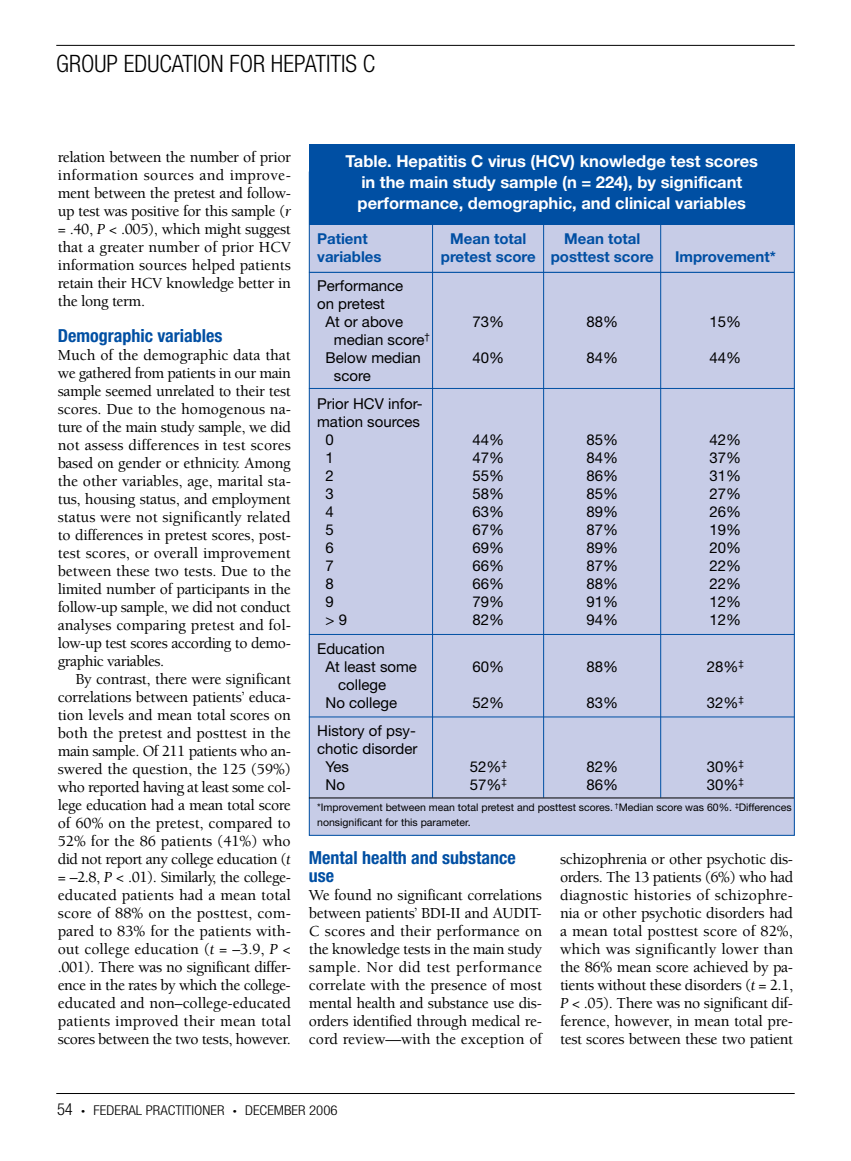
<style>
.page{position:relative;width:851px;height:1161px;background:#fff}
.page>*{position:absolute;margin:0;border:0;box-sizing:border-box;transform-origin:0 0}
.t1{font:300 condensed 24px "Helvetica Neue";color:#000}
.t2{font:700 condensed 18px/18px "Helvetica Neue";color:#004fa3}
.t3{font:700 16.5px/21px "Helvetica Neue";color:#fff;text-align:center}
.t4{font:500 15.75px/18px "Berkeley";letter-spacing:-.02em;color:#000;text-align:justify}
.t5{font:15px/18px "Helvetica Neue";color:#000}
.t6{font:700 15px "Helvetica Neue";color:#004fa3}
.t7{font:300 condensed 13.5px "Helvetica Neue";color:#000;scale:1.1 1}
.t8{font:10.5px/15px "Helvetica Neue";color:#000}
.s1{font-weight:400;font-style:italic}
.s2{font-size:16.5px}
.s3{font-size:7.5px}
</style>
<div class="page">
<hr style="left:56px;top:1093px;width:738px;height:1px;background:#000">
<hr style="left:56px;top:45px;width:738px;height:1px;background:#000">
<div style="left:309px;top:172px;width:485px;height:663px;background:#c7cce7"></div>
<div style="left:309px;top:145px;width:485px;height:80px;background:#004fa3"></div>
<hr style="left:309px;top:272px;width:485px;height:1px;background:#004fa3">
<hr style="left:309px;top:388px;width:485px;height:1px;background:#004fa3">
<hr style="left:543px;top:221px;width:1px;height:577px;background:#004fa3">
<hr style="left:432px;top:218px;width:1px;height:580px;background:#004fa3">
<hr style="left:660px;top:218px;width:1px;height:580px;background:#004fa3">
<hr style="left:309px;top:634px;width:485px;height:1px;background:#004fa3">
<hr style="left:309px;top:717px;width:485px;height:1px;background:#004fa3">
<hr style="left:309px;top:798px;width:485px;height:1px;background:#000">
<h1 class="t1" style="left:56px;top:50px;width:320px">GROUP EDUCATION FOR HEPATITIS C</h1>
<p class="t4" style="left:58px;top:148px;width:235px">relation between the number of prior information sources and improve&shy;ment between the pretest and follow&shy;up test was positive for this sample (<span class="s1">r </span>= .40, <span class="s1">P</span> &lt; .005), which might suggest that a greater number of prior HCV information sources helped patients retain their HCV knowledge better in the long term.</p>
<p class="t2" style="left:58px;top:326px;width:166px">Demographic variables</p>
<p class="t4" style="left:58px;top:346px;width:235px">Much of the demographic data that we gathered from patients in our main sample seemed unrelated to their test scores. Due to the homogenous na&shy;ture of the main study sample, we did not assess differences in test scores based on gender or ethnicity. Among the other variables, age, marital sta&shy;tus, housing status, and employment status were not significantly related to differences in pretest scores, post&shy;test scores, or overall improvement between these two tests. Due to the limited number of participants in the follow-up sample, we did not conduct analyses comparing pretest and fol&shy;low-up test scores according to demo&shy;graphic variables.</p>
<p class="t4" style="left:58px;top:670px;width:235px;text-indent:18px">By contrast, there were significant correlations between patients’ educa&shy;tion levels and mean total scores on both the pretest and posttest in the main sample. Of 211 patients who an&shy;swered the question, the 125 (59%) who reported having at least some col&shy;lege education had a mean total score of 60% on the pretest, compared to 52% for the 86 patients (41%) who did not report any college education (<span class="s1">t </span>= –2.8, <span class="s1">P</span> &lt; .01). Similarly, the college&shy;educated patients had a mean total score of 88% on the posttest, com&shy;pared to 83% for the patients with&shy;out college education (<span class="s1">t</span> = –3.9, <span class="s1">P</span> &lt; .001). There was no significant differ&shy;ence in the rates by which the college&shy;educated and non–college-educated patients improved their mean total scores between the two tests, however.</p>
<p class="t3" style="left:345px;top:151px;width:414px">Table. Hepatitis C virus (HCV) knowledge test scores in the main study sample (n = 224), by significant performance, demographic, and clinical variables</p>
<p class="t6" style="left:317px;top:230px;width:52px">Patient</p>
<p class="t6" style="left:450px;top:230px;width:78px">Mean total</p>
<p class="t6" style="left:564px;top:230px;width:78px">Mean total</p>
<p class="t6" style="left:317px;top:248px;width:66px">variables</p>
<p class="t6" style="left:441px;top:248px;width:214px">pretest score posttest score</p>
<p class="t6" style="left:675px;top:248px;width:102px">Improvement*</p>
<p class="t5" style="left:317px;top:276px;width:88px">Performance</p>
<p class="t5" style="left:317px;top:294px;width:69px">on pretest</p>
<p class="t5" style="left:325px;top:312px;width:79px">At or above</p>
<p class="t5" style="left:472px;top:312px;width:33px">73%</p>
<p class="t5" style="left:586px;top:312px;width:33px">88%</p>
<p class="t5" style="left:709px;top:312px;width:33px">15%</p>
<p class="t5" style="left:325px;top:330px;width:106px;text-indent:8px">median score<sup>†<br></sup>Below median</p>
<p class="t5" style="left:472px;top:348px;width:33px">40%</p>
<p class="t5" style="left:586px;top:348px;width:33px">84%</p>
<p class="t5" style="left:709px;top:348px;width:33px">44%</p>
<p class="t5" style="left:317px;top:361px;width:107px;line-height:28.5px;text-indent:17px">score<br>Prior HCV infor-</p>
<p class="t5" style="left:325px;top:413px;width:96px;text-indent:-8px">mation sources<br>0</p>
<p class="t5" style="left:472px;top:431px;width:33px">44%</p>
<p class="t5" style="left:586px;top:431px;width:33px">85%</p>
<p class="t5" style="left:709px;top:431px;width:33px">42%</p>
<p class="t5" style="left:325px;top:449px;width:10px">1</p>
<p class="t5" style="left:472px;top:449px;width:33px">47%</p>
<p class="t5" style="left:586px;top:449px;width:33px">84%</p>
<p class="t5" style="left:709px;top:449px;width:33px">37%</p>
<p class="t5" style="left:325px;top:467px;width:10px">2</p>
<p class="t5" style="left:472px;top:467px;width:33px">55%</p>
<p class="t5" style="left:586px;top:467px;width:33px">86%</p>
<p class="t5" style="left:709px;top:467px;width:33px">31%</p>
<p class="t5" style="left:325px;top:485px;width:10px">3</p>
<p class="t5" style="left:472px;top:485px;width:33px">58%</p>
<p class="t5" style="left:586px;top:485px;width:33px">85%</p>
<p class="t5" style="left:709px;top:485px;width:33px">27%</p>
<p class="t5" style="left:325px;top:503px;width:10px">4</p>
<p class="t5" style="left:472px;top:503px;width:33px">63%</p>
<p class="t5" style="left:586px;top:503px;width:33px">89%</p>
<p class="t5" style="left:709px;top:503px;width:33px">26%</p>
<p class="t5" style="left:325px;top:521px;width:10px">5</p>
<p class="t5" style="left:472px;top:521px;width:33px">67%</p>
<p class="t5" style="left:586px;top:521px;width:33px">87%</p>
<p class="t5" style="left:709px;top:521px;width:33px">19%</p>
<p class="t5" style="left:325px;top:539px;width:10px">6</p>
<p class="t5" style="left:472px;top:539px;width:33px">69%</p>
<p class="t5" style="left:586px;top:539px;width:33px">89%</p>
<p class="t5" style="left:709px;top:539px;width:33px">20%</p>
<p class="t5" style="left:325px;top:557px;width:10px">7</p>
<p class="t5" style="left:472px;top:557px;width:33px">66%</p>
<p class="t5" style="left:586px;top:557px;width:33px">87%</p>
<p class="t5" style="left:709px;top:557px;width:33px">22%</p>
<p class="t5" style="left:325px;top:575px;width:10px">8</p>
<p class="t5" style="left:472px;top:575px;width:33px">66%</p>
<p class="t5" style="left:586px;top:575px;width:33px">88%</p>
<p class="t5" style="left:709px;top:575px;width:33px">22%</p>
<p class="t5" style="left:325px;top:593px;width:10px">9</p>
<p class="t5" style="left:472px;top:593px;width:33px">79%</p>
<p class="t5" style="left:586px;top:593px;width:33px">91%</p>
<p class="t5" style="left:709px;top:593px;width:33px">12%</p>
<p class="t5" style="left:325px;top:611px;width:23px">&gt; 9</p>
<p class="t5" style="left:472px;top:611px;width:33px">82%</p>
<p class="t5" style="left:586px;top:611px;width:33px">94%</p>
<p class="t5" style="left:709px;top:611px;width:33px">12%</p>
<p class="t5" style="left:325px;top:639px;width:93px;text-indent:-8px">Education<br>At least some</p>
<p class="t5" style="left:472px;top:657px;width:33px">60%</p>
<p class="t5" style="left:586px;top:657px;width:33px">88%</p>
<p class="t5" style="left:706px;top:657px;width:39px">28%<sup>‡</sup></p>
<p class="t5" style="left:325px;top:675px;width:73px;text-align:center">college<br>No college</p>
<p class="t5" style="left:472px;top:693px;width:33px">52%</p>
<p class="t5" style="left:586px;top:693px;width:33px">83%</p>
<p class="t5" style="left:706px;top:693px;width:39px">32%<sup>‡</sup></p>
<p class="t5" style="left:317px;top:722px;width:100px">History of psy-</p>
<p class="t5" style="left:317px;top:740px;width:102px">chotic disorder</p>
<p class="t5" style="left:325px;top:758px;width:25px">Yes</p>
<p class="t5" style="left:469px;top:758px;width:39px">52%<sup>‡</sup></p>
<p class="t5" style="left:586px;top:758px;width:33px">82%</p>
<p class="t5" style="left:706px;top:758px;width:39px">30%<sup>‡</sup></p>
<p class="t5" style="left:325px;top:776px;width:21px">No</p>
<p class="t5" style="left:469px;top:776px;width:39px">57%<sup>‡</sup></p>
<p class="t5" style="left:586px;top:776px;width:33px">86%</p>
<p class="t5" style="left:706px;top:776px;width:39px">30%<sup>‡</sup></p>
<p class="t8" style="left:317px;top:800px;width:476px">*Improvement between mean total pretest and posttest scores. <sup>†</sup>Median score was 60%. <sup>‡</sup>Differences nonsignificant for this parameter.</p>
<p class="t2" style="left:309px;top:848px;width:208px">Mental health and substance use</p>
<p class="t4" style="left:309px;top:886px;width:235px">We found no significant correlations between patients’ BDI-II and AUDIT-C scores and their performance on the knowledge tests in the main study sample. Nor did test performance correlate with the presence of most mental health and substance use dis&shy;orders identified through medical re&shy;cord review—with the exception of</p>
<p class="t4" style="left:560px;top:850px;width:235px">schizophrenia or other psychotic dis&shy;orders. The 13 patients (6%) who had diagnostic histories of schizophre&shy;nia or other psychotic disorders had a mean total posttest score of 82%, which was significantly lower than the 86% mean score achieved by pa&shy;tients without these disorders (<span class="s1">t</span> = 2.1, <span class="s1">P</span> &lt; .05). There was no significant dif&shy;ference, however, in mean total pre&shy;test scores between these two patient</p>
<p class="t7" style="left:57px;top:1103px;width:256px"><span class="s2">54</span> <span class="s3">•</span> FEDERAL PRACTITIONER <span class="s3">•</span> DECEMBER 2006</p>
</div>
